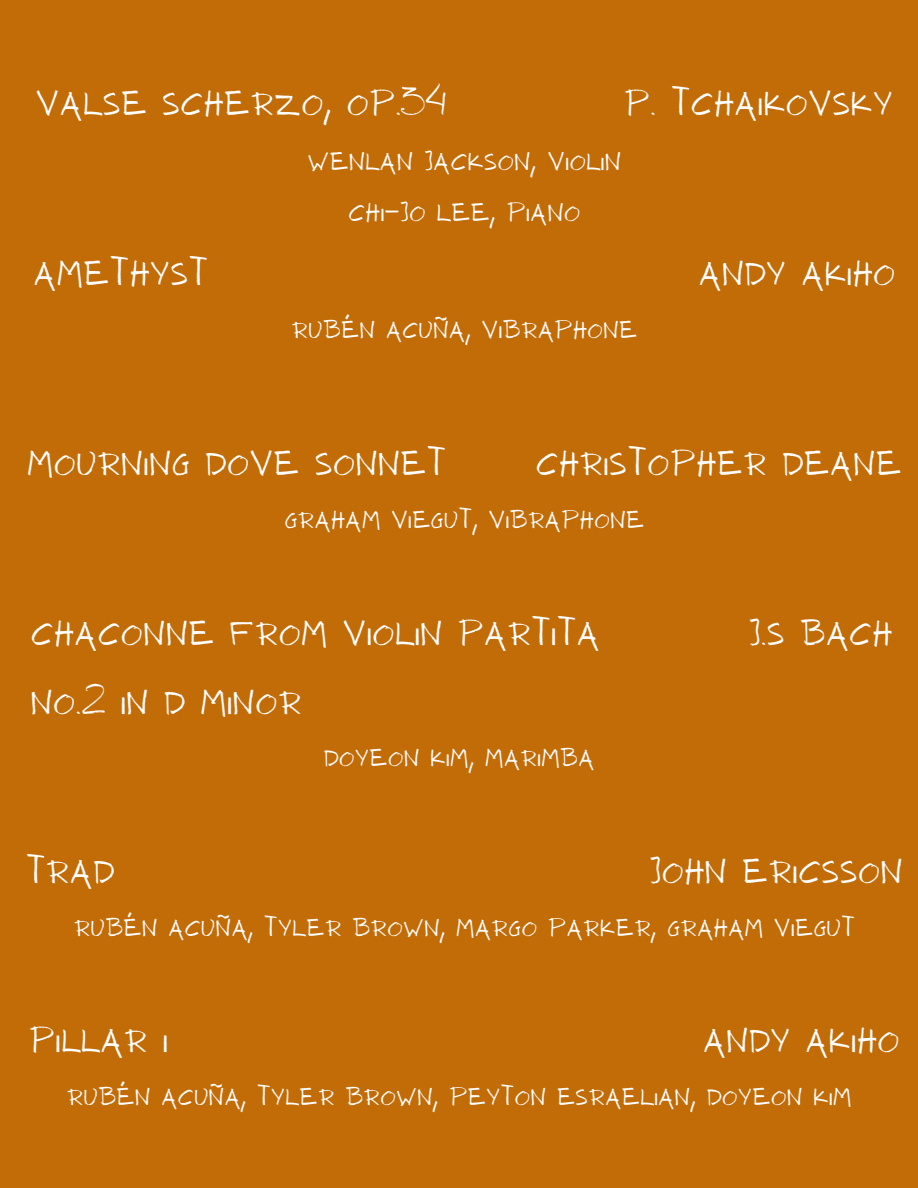
<style>
.page{position:relative;width:918px;height:1188px;background:#c26c08}
.page>*{position:absolute;margin:0;border:0;box-sizing:border-box;transform-origin:0 0}
.t1{font:49.5px "NF ANTIO Regular";color:#fff}
.t2{font:36.45px "NF ANTIO Regular";color:#fff}
.t3{font:34.95px "NF ANTIO Regular";color:#fff}
</style>
<div class="page">
<p class="t1" style="left:36px;top:70px;width:412px">Valse Scherzo, Op.34</p>
<p class="t1" style="left:624px;top:70px;width:271px">P. Tchaikovsky</p>
<p class="t2" style="left:308px;top:137px;width:315px">Wenlan Jackson, Violin</p>
<p class="t2" style="left:348px;top:188px;width:234px">Chi-Jo Lee, Piano</p>
<p class="t1" style="left:33px;top:240px;width:177px">Amethyst</p>
<p class="t1" style="left:698px;top:240px;width:199px">Andy Akiho</p>
<p class="t3" style="left:291px;top:306px;width:348px">rubén Acuña, vibraphone</p>
<p class="t1" style="left:27px;top:430px;width:421px">Mourning Dove Sonnet</p>
<p class="t1" style="left:536px;top:430px;width:368px">Christopher Deane</p>
<p class="t3" style="left:284px;top:496px;width:362px">Graham Viegut, Vibraphone</p>
<p class="t1" style="left:30px;top:600px;width:571px">Chaconne from Violin Partita</p>
<p class="t1" style="left:748px;top:600px;width:146px">j.S Bach</p>
<p class="t1" style="left:30px;top:669px;width:273px">No.2 in D minor</p>
<p class="t3" style="left:324px;top:735px;width:273px">Doyeon Kim, Marimba</p>
<p class="t1" style="left:26px;top:838px;width:90px">Trad</p>
<p class="t1" style="left:649px;top:838px;width:255px">John Ericsson</p>
<p class="t3" style="left:74px;top:905px;width:783px">Rubén Acuña, Tyler Brown, Margo Parker, Graham Viegut</p>
<p class="t1" style="left:29px;top:1007px;width:141px">pillar i</p>
<p class="t1" style="left:703px;top:1007px;width:199px">andy akiho</p>
<p class="t3" style="left:67px;top:1073px;width:787px">Rubén Acuña, Tyler brown, Peyton Esraelian, Doyeon Kim</p>
</div>
